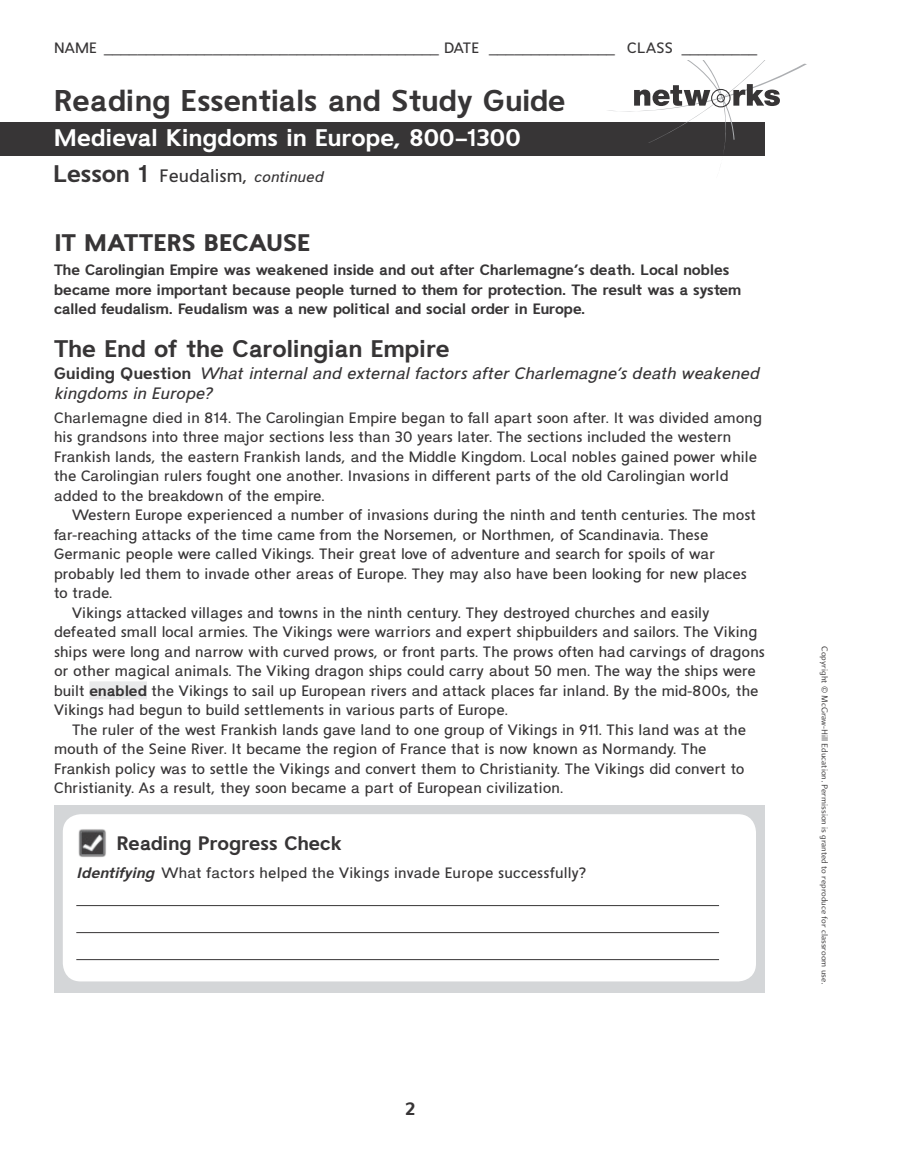
<style>
.page{position:relative;width:918px;height:1175px;background:#fff}
.page>*{position:absolute;margin:0;border:0;box-sizing:border-box;transform-origin:0 0}
.t1{font:700 30px "MH Eupperelemsans";color:#373536}
.t2{font:700 24px "MH Eupperelemsans";color:#fff}
.S_HA{font:700 24px "MH Eupperelemsans";letter-spacing:-.005em;color:#373536}
.S_ESS_HEAD{font:900 24px "MH Eupperelemsans";letter-spacing:.005em;color:#373536}
.t3{font:700 19.5px "MH Eupperelemsans";letter-spacing:-.005em;color:#373536}
.S_LES_TITLE{font:18px "MH Eupperelemsans";letter-spacing:-.005em;color:#373536}
.X_FOLIO{font:700 18px "MH Eupperelemsans";color:#373536}
.S_GUIDING_Q{font:italic 16.5px/19.5px "MH Eupperelemsans";color:#373536}
.S_TX_IND{font:15px/19.5px "MH Eupperelemsans";color:#373536}
.S_TX{font:700 15px/19.5px "MH Eupperelemsans";letter-spacing:-.005em;color:#373536}
.t4{font:9px "Arum Sans";color:#373536}
.s1{font-weight:700;font-size:24px}
.s2{font-style:italic;font-size:15px}
.s3{font-weight:700;font-style:normal}
.s4{font-weight:700}
.s5{font-weight:700;font-style:italic}
</style>
<div class="page">
<div style="left:0;top:122px;width:765px;height:33px;background:#373536"></div>
<svg style="left:606px;top:60px;width:201px;height:96px"></svg>
<div style="left:89px;top:681px;width:58px;height:18px;background:#e9eaeb"></div>
<div style="left:54px;top:805px;width:711px;height:187px;background:#d4d6d8"></div>
<div style="left:63px;top:814px;width:693px;height:167px;background:#fff;border-radius:18px"></div>
<hr style="left:76px;top:905px;width:643px;height:1px;background:#373536">
<hr style="left:76px;top:932px;width:643px;height:1px;background:#373536">
<hr style="left:76px;top:959px;width:643px;height:1px;background:#373536">
<img style="left:78px;top:829px;width:28px;height:28px">
<p class="S_TX_IND" style="left:54px;top:38px;width:705px">NAME ________________________________________ DATE _______________ CLASS _________</p>
<h1 class="t1" style="left:54px;top:81px;width:513px">Reading Essentials and Study Guide</h1>
<h2 class="t2" style="left:54px;top:122px;width:468px">Medieval Kingdoms in Europe, 800–1300</h2>
<p class="S_LES_TITLE" style="left:54px;top:165px;width:271px"><span class="s1">Lesson 1</span> Feudalism, <span class="s2">continued</span></p>
<p class="S_ESS_HEAD" style="left:54px;top:228px;width:258px">IT MATTERS BECAUSE</p>
<p class="S_TX" style="left:54px;top:260px;width:689px">The Carolingian Empire was weakened inside and out after Charlemagne’s death. Local nobles became more important because people turned to them for protection. The result was a system called feudalism. Feudalism was a new political and social order in Europe.</p>
<p class="S_HA" style="left:54px;top:333px;width:398px">The End of the Carolingian Empire</p>
<p class="S_GUIDING_Q" style="left:54px;top:363px;width:707px"><span class="s3">Guiding Question</span> What internal and external factors after Charlemagne’s death weakened kingdoms in Europe?</p>
<p class="S_TX_IND" style="left:54px;top:407px;width:710px">Charlemagne died in 814. The Carolingian Empire began to fall apart soon after. It was divided among his grandsons into three major sections less than 30 years later. The sections included the western Frankish lands, the eastern Frankish lands, and the Middle Kingdom. Local nobles gained power while the Carolingian rulers fought one another. Invasions in different parts of the old Carolingian world added to the breakdown of the empire.</p>
<p class="S_TX_IND" style="left:54px;top:505px;width:704px;text-indent:18px">Western Europe experienced a number of invasions during the ninth and tenth centuries. The most far-reaching attacks of the time came from the Norsemen, or Northmen, of Scandinavia. These Germanic people were called Vikings. Their great love of adventure and search for spoils of war probably led them to invade other areas of Europe. They may also have been looking for new places to trade.</p>
<p class="S_TX_IND" style="left:54px;top:602px;width:713px;text-indent:18px">Vikings attacked villages and towns in the ninth century. They destroyed churches and easily defeated small local armies. The Vikings were warriors and expert shipbuilders and sailors. The Viking ships were long and narrow with curved prows, or front parts. The prows often had carvings of dragons or other magical animals. The Viking dragon ships could carry about 50 men. The way the ships were built <span class="s4">enabled</span> the Vikings to sail up European rivers and attack places far inland. By the mid-800s, the Vikings had begun to build settlements in various parts of Europe.</p>
<p class="S_TX_IND" style="left:54px;top:719px;width:694px;text-indent:18px">The ruler of the west Frankish lands gave land to one group of Vikings in 911. This land was at the mouth of the Seine River. It became the region of France that is now known as Normandy. The Frankish policy was to settle the Vikings and convert them to Christianity. The Vikings did convert to Christianity. As a result, they soon became a part of European civilization.</p>
<p class="t3" style="left:117px;top:830px;width:227px">Reading Progress Check</p>
<p class="S_TX_IND" style="left:76px;top:863px;width:512px"><span class="s5">Identifying</span> What factors helped the Vikings invade Europe successfully?</p>
<p class="X_FOLIO" style="left:405px;top:1097px;width:12px">2</p>
<p class="t4" style="left:830px;top:646px;width:340px;rotate:90deg">Copyright © McGraw-Hill Education. Permission is granted to reproduce for classroom use.</p>
</div>
